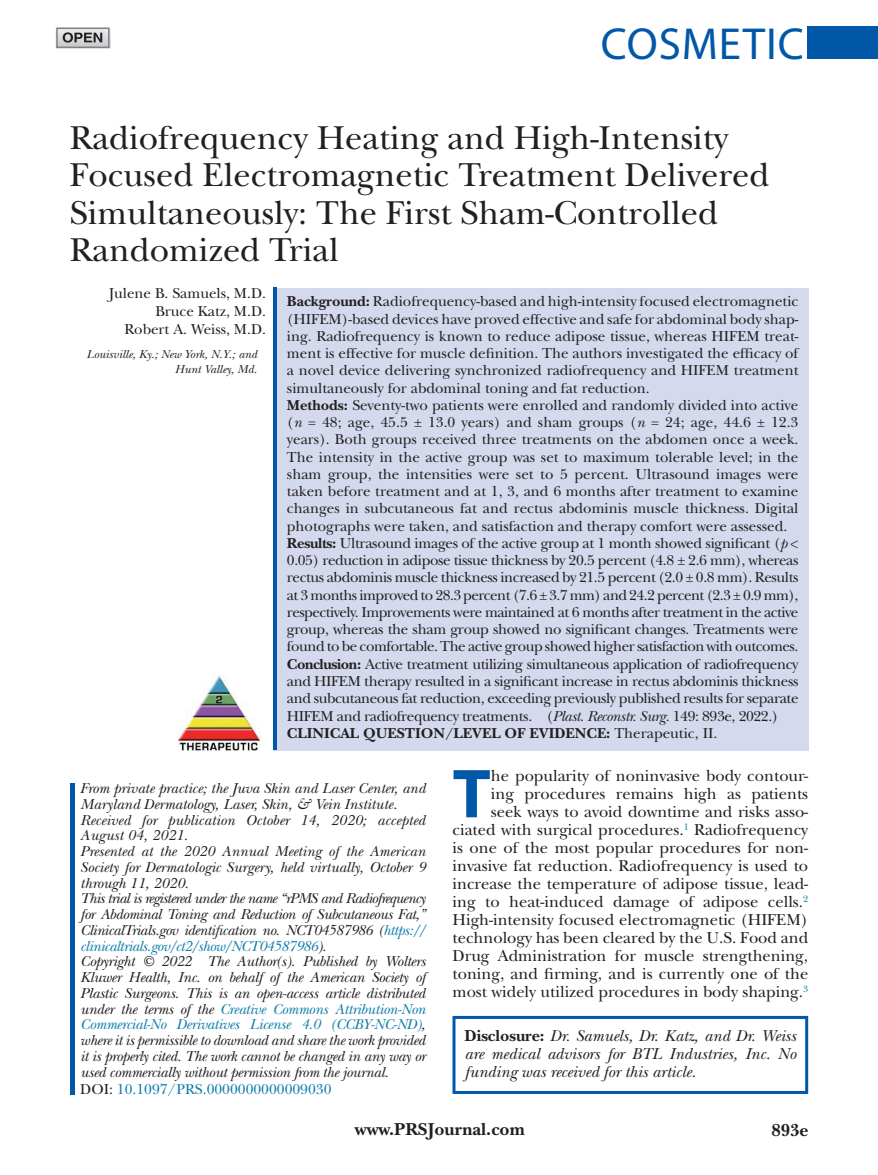
<style>
.page{position:relative;width:878px;height:1175px;background:#fff}
.page>*{position:absolute;margin:0;border:0;box-sizing:border-box;transform-origin:0 0}
.t1{font:700 69.9px "Myriad Pro";color:#0157a8}
.t2{font:45px "Myriad Pro";letter-spacing:.02em;color:#0157a8}
.t3{font:34.5px/37.5px "New Baskerville Std";color:#231f20}
.t4{font:700 18px "New Baskerville Std";color:#231f20}
.t5{font:16.5px/18px "New Baskerville Std";color:#231f20;text-align:right}
.t6{font:italic 16.5px/18px "New Baskerville Std";color:#231f20;text-align:justify}
.t7{font:15px/17.2px "New Baskerville Std";color:#231f20;text-align:right}
.t8{font:italic 15px/15.9px "New Baskerville Std";letter-spacing:-.015em;color:#231f20}
.t9{font:italic 12px/15px "New Baskerville Std";color:#231f20;text-align:right}
.s1{font-weight:700}
.s2{font-style:italic}
.s3{color:#0f7eac}
.s4{font-style:normal}
.s5{font-style:normal;color:#0f7eac}
.s6{font-weight:700;font-style:normal}
</style>
<div class="page">
<div style="left:807px;top:26px;width:71px;height:33px;background:#0157a8"></div>
<hr style="left:70px;top:783px;width:4px;height:33px;background:#0157a8">
<hr style="left:70px;top:814px;width:4px;height:34px;background:#0157a8">
<hr style="left:70px;top:846px;width:4px;height:49px;background:#0157a8">
<hr style="left:70px;top:893px;width:4px;height:65px;background:#0157a8">
<hr style="left:70px;top:956px;width:4px;height:129px;background:#0157a8">
<hr style="left:70px;top:1076px;width:4px;height:18px;background:#0157a8">
<div style="left:273px;top:288px;width:535px;height:462px;background:#d4d9ed"></div>
<hr style="left:273px;top:287px;width:3px;height:110px;background:#0157a8">
<hr style="left:273px;top:390px;width:3px;height:145px;background:#0157a8">
<hr style="left:273px;top:528px;width:3px;height:128px;background:#0157a8">
<hr style="left:273px;top:649px;width:3px;height:76px;background:#0157a8">
<hr style="left:273px;top:718px;width:3px;height:32px;background:#0157a8">
<div style="left:452px;top:1015px;width:356px;height:79px;border:3px solid #0157a8"></div>
<img style="left:56px;top:27px;width:55px;height:22px">
<div style="left:56px;top:28px;width:53px;height:20px;border:2px solid #808285"></div>
<svg style="left:63px;top:32px;width:39px;height:11px"></svg>
<img style="left:178px;top:675px;width:82px;height:75px">
<h2 class="t2" style="left:600px;top:16px;width:204px">COSMETIC</h2>
<h3 class="t3" style="left:70px;top:119px;width:701px">Radiofrequency Heating and High-Intensity Focused Electromagnetic Treatment Delivered Simultaneously: The First Sham-Controlled Randomized Trial</h3>
<p class="t7" style="left:109px;top:284px;width:158px;line-height:18px">Julene B. Samuels, M.D.<br>Bruce Katz, M.D.<br>Robert A. Weiss, M.D.</p>
<p class="t9" style="left:87px;top:346px;width:172px">Louisville, Ky.; New York, N.Y.; and<br>Hunt Valley, Md.</p>
<p class="t7" style="left:287px;top:293px;width:513px;text-align:left"><span class="s1">Background:</span> Radiofrequency-based and high-intensity focused electromagnetic (HIFEM)-based devices have proved effective and safe for abdominal body shap&shy;ing. Radiofrequency is known to reduce adipose tissue, whereas HIFEM treat&shy;ment is effective for muscle definition. The authors investigated the efficacy of a novel device delivering synchronized radiofrequency and HIFEM treatment simultaneously for abdominal toning and fat reduction.<br><span class="s1">Methods:</span> Seventy-two patients were enrolled and randomly divided into active (<span class="s2">n</span> = 48; age, 45.5 ± 13.0 years) and sham groups (<span class="s2">n</span> = 24; age, 44.6 ± 12.3 years). Both groups received three treatments on the abdomen once a week.<br>The intensity in the active group was set to maximum tolerable level; in the sham group, the intensities were set to 5 percent. Ultrasound images were taken before treatment and at 1, 3, and 6 months after treatment to examine changes in subcutaneous fat and rectus abdominis muscle thickness. Digital photographs were taken, and satisfaction and therapy comfort were assessed.<br><span class="s1">Results:</span> Ultrasound images of the active group at 1 month showed significant (<span class="s2">p</span> &lt; 0.05) reduction in adipose tissue thickness by 20.5 percent (4.8 ± 2.6 mm), whereas rectus abdominis muscle thickness increased by 21.5 percent (2.0 ± 0.8 mm). Results at 3 months improved to 28.3 percent (7.6 ± 3.7 mm) and 24.2 percent (2.3 ± 0.9 mm), respectively. Improvements were maintained at 6 months after treatment in the active group, whereas the sham group showed no significant changes. Treatments were found to be comfortable. The active group showed higher satisfaction with outcomes.<br><span class="s1">Conclusion:</span> Active treatment utilizing simultaneous application of radiofrequency and HIFEM therapy resulted in a significant increase in rectus abdominis thickness and subcutaneous fat reduction, exceeding previously published results for separate HIFEM and radiofrequency treatments. (<span class="s2">Plast. Reconstr. Surg.</span> 149: 893e, 2022.)<br><span class="s1">CLINICAL QUESTION/LEVEL OF EVIDENCE:</span> Therapeutic, II.</p>
<p class="t8" style="left:80px;top:780px;width:347px">From private practice; the Juva Skin and Laser Center, and Maryland Dermatology, Laser, Skin, &amp; Vein Institute.<br>Received for publication October 14, 2020; accepted August 04, 2021.<br>Presented at the 2020 Annual Meeting of the American Society for Dermatologic Surgery, held virtually, October 9 through 11, 2020.<br>This trial is registered under the name “rPMS and Radiofrequency for Abdominal Toning and Reduction of Subcutaneous Fat,” ClinicalTrials.gov identification no. NCT04587986 (<span class="s3">https:// clinicaltrials.gov/ct2/show/NCT04587986</span>).<br>Copyright © 2022 The Author(s). Published by Wolters Kluwer Health, Inc. on behalf of the American Society of Plastic Surgeons. This is an open-access article distributed under the terms of the <span class="s3">Creative Commons Attribution-Non Commercial-No Derivatives License 4.0 (CCBY-NC-ND)</span>, where it is permissible to download and share the work provided it is properly cited. The work cannot be changed in any way or used commercially without permission from the journal.<br><span class="s4">DOI:</span> <span class="s5">10.1097/PRS.0000000000009030</span></p>
<p class="t5" style="left:452px;top:767px;width:357px">he popularity of noninvasive body contour-<br>ing procedures remains high as patients<br>seek ways to avoid downtime and risks asso&shy;ciated with surgical procedures.<sup>1</sup> Radiofrequency is one of the most popular procedures for non&shy;invasive fat reduction. Radiofrequency is used to increase the temperature of adipose tissue, lead&shy;ing to heat-induced damage of adipose cells.<sup>2<br></sup>High-intensity focused electromagnetic (HIFEM) technology has been cleared by the U.S. Food and Drug Administration for muscle strengthening, toning, and firming, and is currently one of the most widely utilized procedures in body shaping.<sup>3</sup></p>
<h1 class="t1" style="left:452px;top:748px;width:40px">T</h1>
<p class="t6" style="left:464px;top:1027px;width:333px"><span class="s6">Disclosure:</span> Dr. Samuels, Dr. Katz, and Dr. Weiss are medical advisors for BTL Industries, Inc. No funding was received for this article.</p>
<p class="t4" style="left:355px;top:1118px;width:171px">www.PRSJournal.com</p>
<p class="t4" style="left:771px;top:1119px;width:39px">893e</p>
</div>
